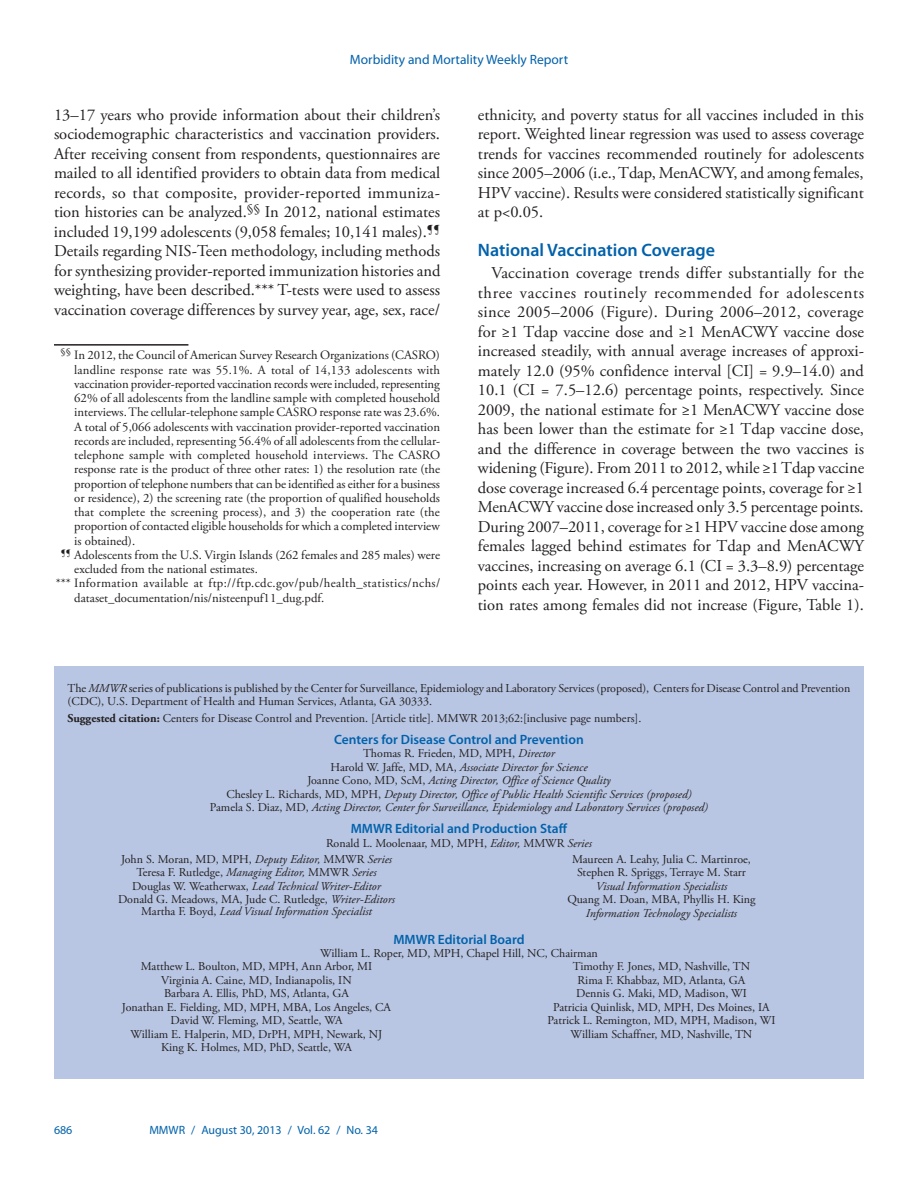
<style>
.page{position:relative;width:918px;height:1188px;background:#fff}
.page>*{position:absolute;margin:0;border:0;box-sizing:border-box;transform-origin:0 0}
.headline2{font:600 18px "Myriad Pro";color:#0161ab}
.body_copy{font:16.5px/19.5px "Adobe Garamond Pro";color:#231f20;text-align:justify}
.t1{font:600 13.5px "Myriad Pro";color:#0161ab}
.t2{font:13.5px "Myriad Pro";color:#0161ab}
.footnote_w_rule_text{font:12.75px/14.2px "Adobe Garamond Pro";letter-spacing:-.005em;color:#231f20;text-align:justify}
.footnote_no_rule_tex{font:12.75px/14.2px "Adobe Garamond Pro";letter-spacing:.03em;color:#231f20}
.footnote_no_rule_tex-2{font:12.75px/14.2px "Adobe Garamond Pro";color:#231f20}
.t3{font:12px/13.5px "Adobe Garamond Pro";color:#231f20;text-align:center}
.t4{font:italic 12px/13.5px "Adobe Garamond Pro";color:#231f20;text-align:center}
.footer_left{font:12px "Myriad Pro";color:#0161ab}
.s1{font-style:italic}
.s2{font-weight:700}
.s3{font-style:normal}
</style>
<div class="page">
<div style="left:54px;top:666px;width:810px;height:413px;background:#b8c6e3"></div>
<hr style="left:54px;top:344px;width:134px;height:2px;background:#231f20">
<p class="t2" style="left:350px;top:51px;width:220px">Morbidity and Mortality Weekly Report</p>
<p class="body_copy" style="left:54px;top:106px;width:388px">13–17 years who provide information about their children’s sociodemographic characteristics and vaccination providers.<br>After receiving consent from respondents, questionnaires are mailed to all identified providers to obtain data from medical records, so that composite, provider-reported immuniza&shy;tion histories can be analyzed.<sup>§§</sup> In 2012, national estimates included 19,199 adolescents (9,058 females; 10,141 males).<sup>¶¶ </sup>Details regarding NIS-Teen methodology, including methods for synthesizing provider-reported immunization histories and weighting, have been described.*** T-tests were used to assess vaccination coverage differences by survey year, age, sex, race/</p>
<p class="body_copy" style="left:478px;top:106px;width:388px">ethnicity, and poverty status for all vaccines included in this report. Weighted linear regression was used to assess coverage trends for vaccines recommended routinely for adolescents since 2005–2006 (i.e., Tdap, MenACWY, and among females, HPV vaccine). Results were considered statistically significant at p&lt;0.05.</p>
<p class="headline2" style="left:478px;top:239px;width:239px">National Vaccination Coverage</p>
<p class="body_copy" style="left:478px;top:264px;width:388px;text-indent:13px">Vaccination coverage trends differ substantially for the three vaccines routinely recommended for adolescents since 2005–2006 (Figure). During 2006–2012, coverage for ≥1 Tdap vaccine dose and ≥1 MenACWY vaccine dose increased steadily, with annual average increases of approxi&shy;mately 12.0 (95% confidence interval [CI] = 9.9–14.0) and 10.1 (CI = 7.5–12.6) percentage points, respectively. Since 2009, the national estimate for ≥1 MenACWY vaccine dose has been lower than the estimate for ≥1 Tdap vaccine dose, and the difference in coverage between the two vaccines is widening (Figure). From 2011 to 2012, while ≥1 Tdap vaccine dose coverage increased 6.4 percentage points, coverage for ≥1<br>MenACWY vaccine dose increased only 3.5 percentage points.<br>During 2007–2011, coverage for ≥1 HPV vaccine dose among females lagged behind estimates for Tdap and MenACWY vaccines, increasing on average 6.1 (CI = 3.3–8.9) percentage points each year. However, in 2011 and 2012, HPV vaccina&shy;tion rates among females did not increase (Figure, Table 1).</p>
<p class="footnote_w_rule_text" style="left:74px;top:349px;width:368px;text-indent:-14px"><sup>§§</sup> In 2012, the Council of American Survey Research Organizations (CASRO) landline response rate was 55.1%. A total of 14,133 adolescents with vaccination provider-reported vaccination records were included, representing 62% of all adolescents from the landline sample with completed household interviews. The cellular-telephone sample CASRO response rate was 23.6%.<br>A total of 5,066 adolescents with vaccination provider-reported vaccination records are included, representing 56.4% of all adolescents from the cellular&shy;telephone sample with completed household interviews. The CASRO response rate is the product of three other rates: 1) the resolution rate (the proportion of telephone numbers that can be identified as either for a business or residence), 2) the screening rate (the proportion of qualified households that complete the screening process), and 3) the cooperation rate (the proportion of contacted eligible households for which a completed interview is obtained).</p>
<p class="footnote_no_rule_tex-2" style="left:74px;top:548px;width:367px;text-indent:-14px"><sup>¶¶</sup> Adolescents from the U.S. Virgin Islands (262 females and 285 males) were excluded from the national estimates.</p>
<p class="footnote_no_rule_tex" style="left:74px;top:577px;width:367px;text-indent:-19px">*** Information available at ftp://ftp.cdc.gov/pub/health_statistics/nchs/ dataset_documentation/nis/nisteenpuf11_dug.pdf.</p>
<p class="t3" style="left:68px;top:682px;width:784px;text-align:left">The <span class="s1">MMWR</span> series of publications is published by the Center for Surveillance, Epidemiology and Laboratory Services (proposed), Centers for Disease Control and Prevention (CDC), U.S. Department of Health and Human Services, Atlanta, GA 30333.</p>
<p class="t3" style="left:68px;top:712px;width:575px"><span class="s2">Suggested citation:</span> Centers for Disease Control and Prevention. [Article title]. MMWR 2013;62:[inclusive page numbers].</p>
<p class="t1" style="left:334px;top:731px;width:251px">Centers for Disease Control and Prevention</p>
<p class="t4" style="left:210px;top:747px;width:500px"><span class="s3">Thomas R. Frieden, MD, MPH,</span> Director<br><span class="s3">Harold W. Jaffe, MD, MA,</span> Associate Director for Science<br><span class="s3">Joanne Cono, MD, ScM,</span> Acting Director, Office of Science Quality<br><span class="s3">Chesley L. Richards, MD, MPH,</span> Deputy Director, Office of Public Health Scientific Services (proposed)<br><span class="s3">Pamela S. Diaz, MD,</span> Acting Director, Center for Surveillance, Epidemiology and Laboratory Services (proposed)</p>
<p class="t1" style="left:351px;top:820px;width:218px">MMWR Editorial and Production Staff</p>
<p class="t3" style="left:121px;top:835px;width:472px;line-height:15.9px;text-align:left;text-indent:205px">Ronald L. Moolenaar, MD, MPH, <span class="s1">Editor,</span> MMWR <span class="s1">Series<br></span>John S. Moran, MD, MPH, <span class="s1">Deputy Editor,</span> MMWR <span class="s1">Series</span></p>
<p class="t3" style="left:118px;top:866px;width:278px">Teresa F. Rutledge, <span class="s1">Managing Editor,</span> MMWR <span class="s1">Series<br></span>Douglas W. Weatherwax, <span class="s1">Lead Technical Writer-Editor<br></span>Donald G. Meadows, MA, Jude C. Rutledge, <span class="s1">Writer-Editors</span></p>
<p class="t4" style="left:141px;top:905px;width:232px"><span class="s3">Martha F. Boyd,</span> Lead Visual Information Specialist</p>
<p class="t3" style="left:572px;top:852px;width:180px">Maureen A. Leahy, Julia C. Martinroe,<br>Stephen R. Spriggs, Terraye M. Starr</p>
<p class="t4" style="left:596px;top:879px;width:133px">Visual Information Specialists</p>
<p class="t3" style="left:567px;top:893px;width:190px">Quang M. Doan, MBA, Phyllis H. King</p>
<p class="t4" style="left:586px;top:906px;width:153px">Information Technology Specialists</p>
<p class="t1" style="left:393px;top:931px;width:133px">MMWR Editorial Board</p>
<p class="t3" style="left:320px;top:947px;width:279px">William L. Roper, MD, MPH, Chapel Hill, NC, Chairman</p>
<p class="t3" style="left:141px;top:960px;width:233px">Matthew L. Boulton, MD, MPH, Ann Arbor, MI</p>
<p class="t3" style="left:161px;top:974px;width:192px">Virginia A. Caine, MD, Indianapolis, IN</p>
<p class="t3" style="left:164px;top:987px;width:186px">Barbara A. Ellis, PhD, MS, Atlanta, GA</p>
<p class="t3" style="left:122px;top:1001px;width:271px">Jonathan E. Fielding, MD, MPH, MBA, Los Angeles, CA</p>
<p class="t3" style="left:170px;top:1014px;width:174px">David W. Fleming, MD, Seattle, WA</p>
<p class="t3" style="left:131px;top:1028px;width:253px">William E. Halperin, MD, DrPH, MPH, Newark, NJ</p>
<p class="t3" style="left:161px;top:1041px;width:192px">King K. Holmes, MD, PhD, Seattle, WA</p>
<p class="t3" style="left:548px;top:960px;width:229px">Timothy F. Jones, MD, Nashville, TN<br>Rima F. Khabbaz, MD, Atlanta, GA<br>Dennis G. Maki, MD, Madison, WI<br>Patricia Quinlisk, MD, MPH, Des Moines, IA Patrick L. Remington, MD, MPH, Madison, WI William Schaffner, MD, Nashville, TN</p>
<p class="footer_left" style="left:54px;top:1123px;width:20px">686</p>
<p class="footer_left" style="left:149px;top:1123px;width:230px">MMWR / August 30, 2013 / Vol. 62 / No. 34</p>
</div>
